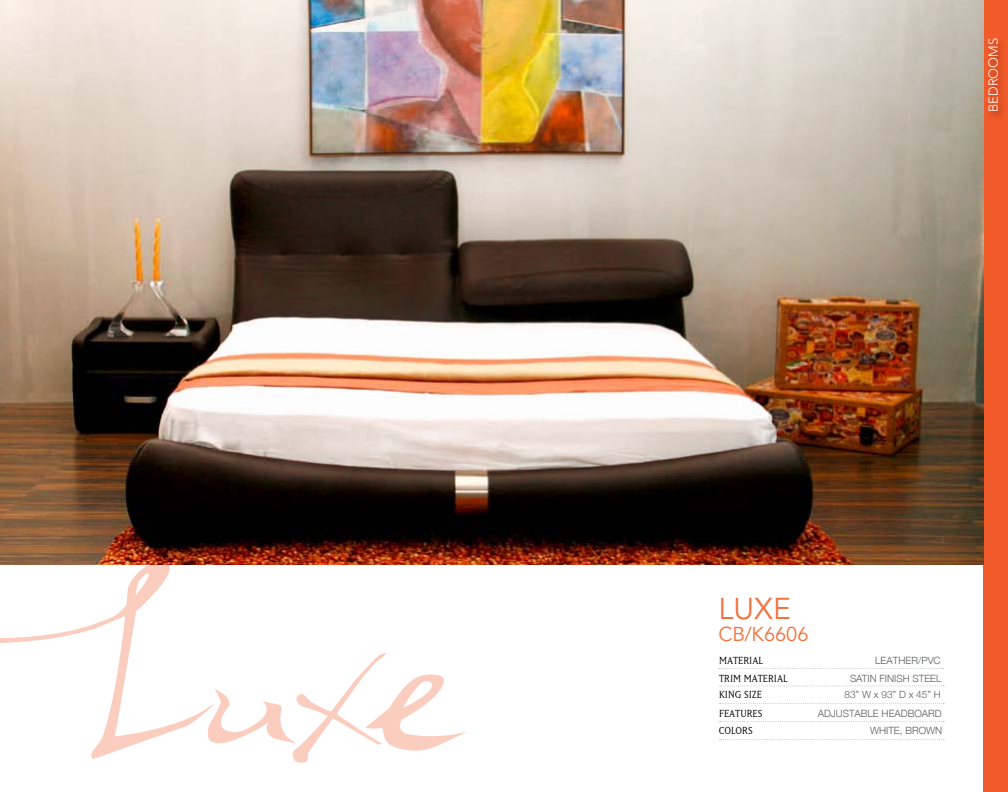
<style>
.page{position:relative;width:1008px;height:792px;background:#fff}
.page>*{position:absolute;margin:0;border:0;box-sizing:border-box;transform-origin:0 0}
.t1{font:30px "Avenir LT Std";color:#f3713d}
.t2{font:20px "Avenir LT Std";color:#f3713d}
.t3{font:300 13px "Avenir LT Std";color:#fff}
.t4{font:12px "Matrix";color:#000}
.t5{font:300 10px "Helvetica Neue";color:#5a5b5d}
.t6{font:300 10px "Helvetica Neue";color:#58595b}
</style>
<div class="page">
<div style="left:983px;top:0;width:25px;height:792px;background:#f15a29"></div>
<div style="left:987px;top:37px;width:20px;height:83px;background:#000;opacity:.39"></div>
<svg style="left:0;top:564px;width:468px;height:199px"></svg>
<svg style="left:719px;top:668px;width:225px;height:1px"></svg>
<svg style="left:720px;top:685px;width:224px;height:1px"></svg>
<svg style="left:720px;top:703px;width:224px;height:1px"></svg>
<svg style="left:720px;top:721px;width:224px;height:1px"></svg>
<svg style="left:719px;top:739px;width:225px;height:1px"></svg>
<img style="left:0;top:0;width:983px;height:564px">
<h3 class="t3" style="left:986px;top:112px;width:75px;rotate:-90deg">BEDROOMS</h3>
<h1 class="t1" style="left:719px;top:591px;width:74px">LUXE</h1>
<h2 class="t2" style="left:719px;top:623px;width:91px">CB/K6606</h2>
<p class="t4" style="left:719px;top:654px;width:45px">MATERIAL</p>
<p class="t6" style="left:875px;top:654px;width:67px">LEATHER/PVC</p>
<p class="t4" style="left:719px;top:672px;width:70px">TRIM MATERIAL</p>
<p class="t5" style="left:850px;top:672px;width:93px">SATIN FINISH STEEL</p>
<p class="t4" style="left:719px;top:689px;width:45px">KING SIZE</p>
<p class="t5" style="left:844px;top:688px;width:98px">83” W x 93” D x 45” H</p>
<p class="t4" style="left:719px;top:707px;width:45px">FEATURES</p>
<p class="t5" style="left:818px;top:707px;width:125px">ADJUSTABLE HEADBOARD</p>
<p class="t4" style="left:719px;top:725px;width:35px">COLORS</p>
<p class="t6" style="left:870px;top:724px;width:74px">WHITE, BROWN</p>
</div>
